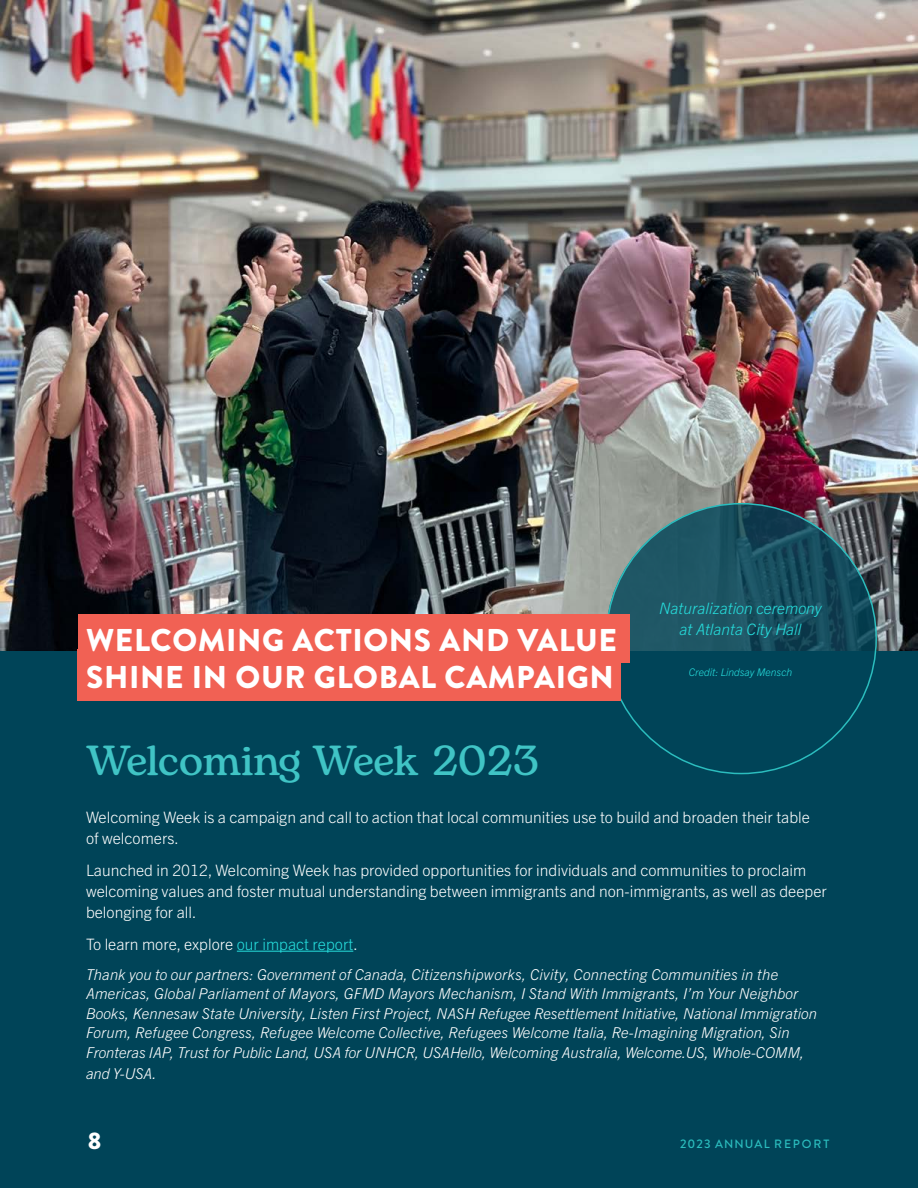
<style>
.page{position:relative;width:918px;height:1188px;background:#004458}
.page>*{position:absolute;margin:0;border:0;box-sizing:border-box;transform-origin:0 0}
.t1{font:500 42px "Bogart";letter-spacing:-.005em;color:#40c4c5}
.t2{font:900 31.5px/37.5px "Brandon Grotesque";letter-spacing:.02em;color:#fff}
.t3{font:900 24px "Brandon Grotesque";color:#fff}
.t4{font:300 15.75px/21px "Trade Gothic Next LT Pro";color:#fff}
.t5{font:italic 300 15.75px/21px "Trade Gothic Next LT Pro";color:#26dedd;text-align:center}
.t6{font:italic 300 15px/19.5px "Trade Gothic Next LT Pro";letter-spacing:.005em;color:#fff}
.t7{font:500 12px "Brandon Grotesque";letter-spacing:.12em;color:#2bbdbe}
.t8{font:italic 300 10.5px "Trade Gothic Next LT Pro";color:#26dedd}
.s1{color:#26dedd}
.s2{font-size:15.75px}
.s3{font-size:12.45px}
</style>
<div class="page">
<img style="left:0;top:0;width:918px;height:650px">
<svg style="left:606px;top:504px;width:270px;height:270px"></svg>
<div style="left:78px;top:615px;width:552px;height:48px;background:#f16154"></div>
<div style="left:78px;top:649px;width:543px;height:52px;background:#f16154"></div>
<hr style="left:237px;top:951px;width:116px;height:1px;background:#26dedd">
<h2 class="t2" style="left:86px;top:621px;width:532px">WELCOMING ACTIONS AND VALUE<br>SHINE IN OUR GLOBAL CAMPAIGN</h2>
<p class="t5" style="left:659px;top:596px;width:164px">Naturalization ceremony at Atlanta City Hall</p>
<p class="t8" style="left:689px;top:665px;width:105px">Credit: Lindsay Mensch</p>
<h1 class="t1" style="left:86px;top:731px;width:454px">Welcoming Week 2023</h1>
<p class="t4" style="left:86px;top:806px;width:725px">Welcoming Week is a campaign and call to action that local communities use to build and broaden their table of welcomers.</p>
<p class="t4" style="left:86px;top:859px;width:742px">Launched in 2012, Welcoming Week has provided opportunities for individuals and communities to proclaim welcoming values and foster mutual understanding between immigrants and non-immigrants, as well as deeper belonging for all.</p>
<p class="t4" style="left:86px;top:932px;width:273px">To learn more, explore <span class="s1">our impact report</span>.</p>
<p class="t6" style="left:86px;top:964px;width:732px">Thank you to our partners: Government of Canada, Citizenshipworks, Civity, Connecting Communities in the Americas, Global Parliament of Mayors, GFMD Mayors Mechanism, I Stand With Immigrants, I’m Your Neighbor Books, Kennesaw State University, Listen First Project, NASH Refugee Resettlement Initiative, National Immigration Forum, Refugee Congress, Refugee Welcome Collective, Refugees Welcome Italia, Re-Imagining Migration, Sin Fronteras IAP, Trust for Public Land, USA for UNHCR, USAHello, Welcoming Australia, Welcome.US, Whole-COMM,</p>
<p class="t6" style="left:86px;top:1063px;width:72px">and Y-USA<span class="s2">.</span></p>
<h3 class="t3" style="left:88px;top:1124px;width:15px">8</h3>
<p class="t7" style="left:680px;top:1135px;width:150px"><span class="s3">2023</span> ANNUAL REPORT</p>
</div>
